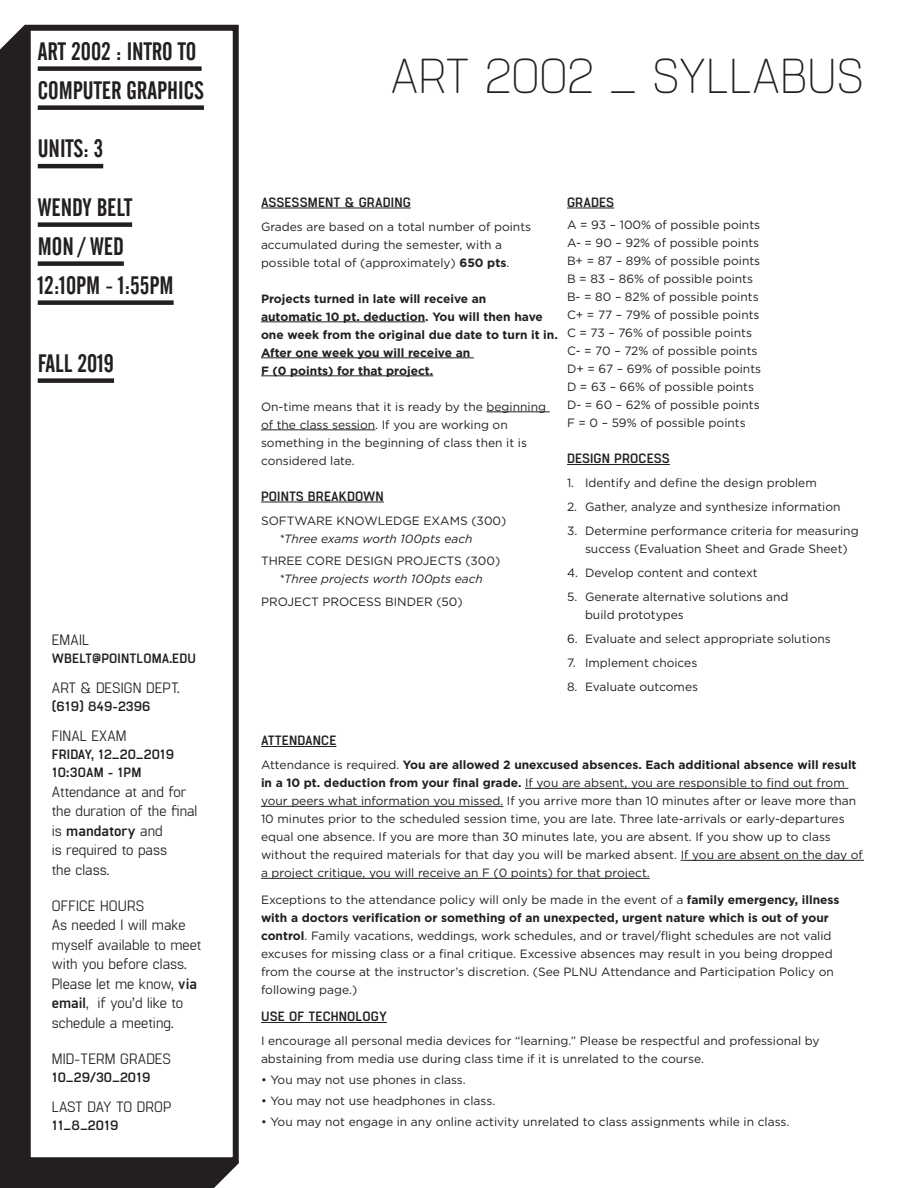
<style>
.page{position:relative;width:918px;height:1188px;background:#fff}
.page>*{position:absolute;margin:0;border:0;box-sizing:border-box;transform-origin:0 0}
.t1{font:100 49.05px "Manifold CF";letter-spacing:.01em;color:#231f20}
.t2{font:25.05px/39px "Alternate Gothic No 2 BT";color:#231f20}
.t3{font:15px/19.5px "Manifold CF";color:#231f20}
.t4{font:15px "Manifold CF";letter-spacing:-.02em;color:#231f20}
.t5{font:700 13.5px/18px "Manifold CF";letter-spacing:.01em;color:#231f20}
.t6{font:12px/18px "Gotham";color:#231f20}
.t7{font:700 12px/18px "Gotham";color:#231f20}
.t8{font:italic 12px/18px "Gotham";color:#231f20;text-align:center}
.s1{font-weight:700}
.s2{font-style:italic}
.s3{font-style:normal}
</style>
<div class="page">
<div style="left:0;top:25px;width:239px;height:1163px;background:#231f20"></div>
<div style="left:28px;top:28px;width:208px;height:1132px;background:#fff"></div>
<div style="left:25px;top:25px;width:214px;height:1138px;border:6px solid #231f20"></div>
<div style="left:38px;top:66px;width:164px;height:5px;background:#231f20"></div>
<div style="left:38px;top:105px;width:166px;height:5px;background:#231f20"></div>
<hr style="left:38px;top:164px;width:65px;height:4px;background:#231f20">
<div style="left:38px;top:222px;width:94px;height:5px;background:#231f20"></div>
<div style="left:38px;top:261px;width:86px;height:5px;background:#231f20"></div>
<div style="left:38px;top:300px;width:136px;height:5px;background:#231f20"></div>
<div style="left:38px;top:378px;width:76px;height:5px;background:#231f20"></div>
<hr style="left:261px;top:208px;width:150px;height:1px;background:#231f20">
<hr style="left:261px;top:322px;width:164px;height:1px;background:#231f20">
<hr style="left:261px;top:358px;width:213px;height:1px;background:#231f20">
<hr style="left:261px;top:376px;width:172px;height:1px;background:#231f20">
<hr style="left:487px;top:412px;width:63px;height:1px;background:#231f20">
<hr style="left:261px;top:430px;width:114px;height:1px;background:#231f20">
<hr style="left:261px;top:502px;width:123px;height:1px;background:#231f20">
<hr style="left:567px;top:208px;width:47px;height:1px;background:#231f20">
<hr style="left:567px;top:464px;width:103px;height:1px;background:#231f20">
<hr style="left:261px;top:746px;width:75px;height:1px;background:#231f20">
<hr style="left:525px;top:788px;width:323px;height:1px;background:#231f20">
<hr style="left:261px;top:806px;width:242px;height:1px;background:#231f20">
<hr style="left:681px;top:860px;width:183px;height:1px;background:#231f20">
<hr style="left:261px;top:878px;width:389px;height:1px;background:#231f20">
<hr style="left:261px;top:1022px;width:126px;height:1px;background:#231f20">
<h2 class="t2" style="left:38px;top:32px;width:168px">ART 2002 : INTRO TO<br>COMPUTER GRAPHICS</h2>
<h2 class="t2" style="left:38px;top:129px;width:67px">UNITS: 3</h2>
<h2 class="t2" style="left:38px;top:188px;width:137px">WENDY BELT<br>MON / WED<br>12:10PM - 1:55PM</h2>
<h2 class="t2" style="left:38px;top:344px;width:78px">FALL 2019</h2>
<p class="t3" style="left:52px;top:631px;width:39px">EMAIL</p>
<p class="t5" style="left:52px;top:651px;width:146px">WBELT@POINTLOMA.EDU</p>
<p class="t3" style="left:52px;top:679px;width:129px">ART &amp; DESIGN DEPT.</p>
<p class="t5" style="left:52px;top:699px;width:100px">(619) 849-2396</p>
<p class="t3" style="left:52px;top:727px;width:76px">FINAL EXAM</p>
<p class="t5" style="left:52px;top:747px;width:124px">FRIDAY, 12_20_2019<br>10:30AM - 1PM</p>
<p class="t3" style="left:52px;top:783px;width:147px">Attendance at and for the duration of the final is <span class="s1">mandatory</span> and<br>is required to pass<br>the class.</p>
<p class="t3" style="left:52px;top:897px;width:151px">OFFICE HOURS<br>As needed I will make myself available to meet with you before class.<br>Please let me know, <span class="s1">via email</span>, if you’d like to schedule a meeting.</p>
<p class="t3" style="left:52px;top:1050px;width:121px">MID-TERM GRADES</p>
<p class="t5" style="left:52px;top:1069px;width:100px">10_29/30_2019</p>
<p class="t4" style="left:52px;top:1098px;width:121px">LAST DAY TO DROP</p>
<p class="t5" style="left:52px;top:1117px;width:68px">11_8_2019</p>
<p class="t1" style="left:391px;top:48px;width:474px">ART 2002 _ SYLLABUS</p>
<p class="t5" style="left:261px;top:194px;width:151px">ASSESSMENT &amp; GRADING</p>
<p class="t6" style="left:261px;top:217px;width:272px">Grades are based on a total number of points accumulated during the semester, with a possible total of (approximately) <span class="s1">650 pts</span>.</p>
<p class="t7" style="left:261px;top:289px;width:298px">Projects turned in late will receive an<br>automatic 10 pt. deduction. You will then have one week from the original due date to turn it in.<br>After one week you will receive an<br>F (0 points) for that project.</p>
<p class="t6" style="left:261px;top:397px;width:287px">On-time means that it is ready by the beginning of the class session. If you are working on something in the beginning of class then it is considered late.</p>
<p class="t5" style="left:261px;top:488px;width:124px">POINTS BREAKDOWN</p>
<p class="t6" style="left:279px;top:511px;width:229px;text-indent:-18px">SOFTWARE KNOWLEDGE EXAMS (300) <span class="s2">*Three exams worth 100pts each</span></p>
<p class="t8" style="left:261px;top:552px;width:241px"><span class="s3">THREE CORE DESIGN PROJECTS (300) </span>*Three projects worth 100pts each</p>
<p class="t6" style="left:261px;top:592px;width:203px">PROJECT PROCESS BINDER (50)</p>
<p class="t5" style="left:567px;top:194px;width:49px">GRADES</p>
<p class="t6" style="left:567px;top:216px;width:195px">A = 93 – 100% of possible points</p>
<p class="t6" style="left:567px;top:234px;width:194px">A- = 90 – 92% of possible points</p>
<p class="t6" style="left:567px;top:252px;width:195px">B+ = 87 – 89% of possible points</p>
<p class="t6" style="left:567px;top:270px;width:188px">B = 83 – 86% of possible points</p>
<p class="t6" style="left:567px;top:288px;width:193px">B- = 80 – 82% of possible points</p>
<p class="t6" style="left:567px;top:306px;width:194px">C+ = 77 – 79% of possible points</p>
<p class="t6" style="left:567px;top:324px;width:187px">C = 73 – 76% of possible points</p>
<p class="t6" style="left:567px;top:342px;width:192px">C- = 70 – 72% of possible points</p>
<p class="t6" style="left:567px;top:360px;width:196px">D+ = 67 – 69% of possible points</p>
<p class="t6" style="left:567px;top:378px;width:189px">D = 63 – 66% of possible points</p>
<p class="t6" style="left:567px;top:396px;width:194px">D- = 60 – 62% of possible points</p>
<p class="t6" style="left:567px;top:414px;width:180px">F = 0 – 59% of possible points</p>
<p class="t5" style="left:567px;top:450px;width:104px">DESIGN PROCESS</p>
<p class="t6" style="left:567px;top:474px;width:251px">1. Identify and define the design problem</p>
<p class="t6" style="left:567px;top:498px;width:275px">2. Gather, analyze and synthesize information</p>
<p class="t6" style="left:567px;top:522px;width:293px;text-align:center">3. Determine performance criteria for measuring success (Evaluation Sheet and Grade Sheet)</p>
<p class="t6" style="left:567px;top:564px;width:192px">4. Develop content and context</p>
<p class="t6" style="left:585px;top:588px;width:205px;text-indent:-18px">5. Generate alternative solutions and build prototypes</p>
<p class="t6" style="left:567px;top:630px;width:265px">6. Evaluate and select appropriate solutions</p>
<p class="t6" style="left:567px;top:654px;width:132px">7. Implement choices</p>
<p class="t6" style="left:567px;top:678px;width:133px">8. Evaluate outcomes</p>
<p class="t5" style="left:261px;top:732px;width:77px">ATTENDANCE</p>
<p class="t6" style="left:261px;top:756px;width:603px">Attendance is required. <span class="s1">You are allowed 2 unexcused absences. Each additional absence will result in a 10 pt. deduction from your final grade.</span> If you are absent, you are responsible to find out from your peers what information you missed. If you arrive more than 10 minutes after or leave more than 10 minutes prior to the scheduled session time, you are late. Three late-arrivals or early-departures equal one absence. If you are more than 30 minutes late, you are absent. If you show up to class without the required materials for that day you will be marked absent. If you are absent on the day of a project critique, you will receive an F (0 points) for that project.</p>
<p class="t6" style="left:261px;top:891px;width:580px">Exceptions to the attendance policy will only be made in the event of a <span class="s1">family emergency, illness with a doctors verification or something of an unexpected, urgent nature which is out of your control</span>. Family vacations, weddings, work schedules, and or travel/flight schedules are not valid excuses for missing class or a final critique. Excessive absences may result in you being dropped from the course at the instructor’s discretion. (See PLNU Attendance and Participation Policy on following page.)</p>
<p class="t5" style="left:261px;top:1008px;width:127px">USE OF TECHNOLOGY</p>
<p class="t6" style="left:261px;top:1032px;width:560px">I encourage all personal media devices for “learning.” Please be respectful and professional by abstaining from media use during class time if it is unrelated to the course.</p>
<p class="t6" style="left:261px;top:1071px;width:206px">• You may not use phones in class.</p>
<p class="t6" style="left:261px;top:1092px;width:236px">• You may not use headphones in class.</p>
<p class="t6" style="left:261px;top:1113px;width:530px">• You may not engage in any online activity unrelated to class assignments while in class.</p>
</div>
